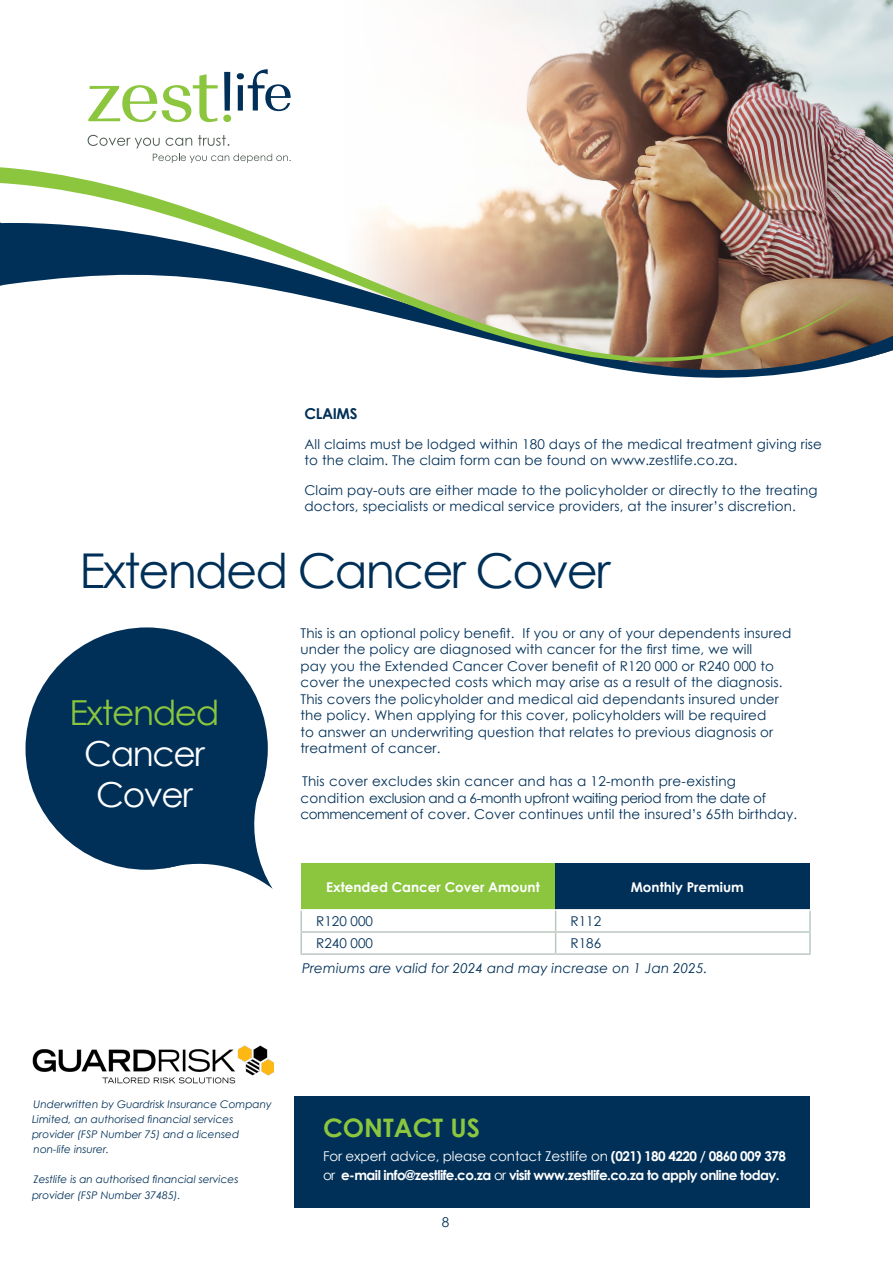
<style>
.page{position:relative;width:893px;height:1263px;background:#fff}
.page>*{position:absolute;margin:0;border:0;box-sizing:border-box;transform-origin:0 0}
.t1{font:48px "Century Gothic";letter-spacing:-.04em;color:#003058}
.t2{font:34.5px/40.7px "Century Gothic";letter-spacing:-.04em;color:#fff;text-align:center}
.Sub_Header{font:700 25.5px "Century Gothic";color:#8bc63e}
.Sub_Header-2{font:700 15px "Century Gothic";letter-spacing:-.025em;color:#003058}
.Sub_Header-3{font:13.5px/16.5px "Century Gothic";letter-spacing:.01em;color:#003058}
.Body{font:700 13.5px/19.5px "Century Gothic";letter-spacing:-.04em;color:#fff}
.t3{font:italic 13.5px "Century Gothic";letter-spacing:.01em;color:#003058}
.Body-2{font:700 13.5px "Century Gothic";color:#fff}
.Body-3{font:13.5px "Century Gothic";color:#003058}
.t4{font:italic 10.5px/15px "Century Gothic";color:#003058}
.s1{color:#8bc63e}
.s2{font-weight:400}
</style>
<div class="page">
<div style="left:301px;top:863px;width:255px;height:47px;background:#8bc63e"></div>
<div style="left:556px;top:863px;width:254px;height:47px;background:#003058"></div>
<hr style="left:300px;top:910px;width:2px;height:21px;background:#bbc9c1">
<hr style="left:809px;top:910px;width:2px;height:21px;background:#bbc9c1">
<hr style="left:300px;top:931px;width:256px;height:2px;background:#bbc9c1">
<hr style="left:300px;top:933px;width:2px;height:20px;background:#bbc9c1">
<hr style="left:556px;top:931px;width:255px;height:2px;background:#bbc9c1">
<svg style="left:301px;top:910px;width:509px;height:43px"></svg>
<hr style="left:809px;top:933px;width:2px;height:20px;background:#bbc9c1">
<hr style="left:300px;top:953px;width:256px;height:2px;background:#bbc9c1">
<hr style="left:556px;top:953px;width:255px;height:2px;background:#bbc9c1">
<hr style="left:300px;top:909px;width:256px;height:1px;background:#fff">
<hr style="left:556px;top:909px;width:255px;height:1px;background:#fff">
<svg style="left:158px;top:760px;width:115px;height:129px"></svg>
<div style="left:26px;top:627px;width:242px;height:243px;background:#003058;border-radius:50%"></div>
<div style="left:295px;top:1096px;width:515px;height:112px;background:#003058"></div>
<img style="left:32px;top:1045px;width:242px;height:39px">
<img style="left:476px;top:0;width:417px;height:164px">
<img style="left:0;top:164px;width:893px;height:214px">
<svg style="left:224px;top:72px;width:6px;height:39px"></svg>
<svg style="left:237px;top:69px;width:54px;height:42px"></svg>
<svg style="left:88px;top:74px;width:130px;height:48px"></svg>
<div style="left:223px;top:115px;width:8px;height:7px;background:#8bc63e;border-radius:50%"></div>
<svg style="left:88px;top:135px;width:203px;height:28px"></svg>
<p class="Sub_Header-2" style="left:304px;top:403px;width:55px">CLAIMS</p>
<p class="Sub_Header-3" style="left:304px;top:435px;width:519px">All claims must be lodged within 180 days of the medical treatment giving rise to the claim. The claim form can be found on www.zestlife.co.za.</p>
<p class="Sub_Header-3" style="left:304px;top:481px;width:515px">Claim pay-outs are either made to the policyholder or directly to the treating doctors, specialists or medical service providers, at the insurer’s discretion.</p>
<p class="t1" style="left:79px;top:537px;width:533px">Extended Cancer Cover</p>
<p class="t2" style="left:70px;top:692px;width:151px"><span class="s1">Extended<br></span>Cancer<br>Cover</p>
<p class="Sub_Header-3" style="left:300px;top:624px;width:492px">This is an optional policy benefit. If you or any of your dependents insured under the policy are diagnosed with cancer for the first time, we will<br>pay you the Extended Cancer Cover benefit of R120 000 or R240 000 to cover the unexpected costs which may arise as a result of the diagnosis.<br>This covers the policyholder and medical aid dependants insured under the policy. When applying for this cover, policyholders will be required<br>to answer an underwriting question that relates to previous diagnosis or treatment of cancer.</p>
<p class="Sub_Header-3" style="left:300px;top:773px;width:498px">This cover excludes skin cancer and has a 12-month pre-existing condition exclusion and a 6-month upfront waiting period from the date of commencement of cover. Cover continues until the insured’s 65th birthday.</p>
<p class="Body-2" style="left:326px;top:876px;width:215px">Extended Cancer Cover Amount</p>
<p class="Body-2" style="left:631px;top:876px;width:115px">Monthly Premium</p>
<p class="Body-3" style="left:316px;top:912px;width:58px">R120 000</p>
<p class="Body-3" style="left:571px;top:912px;width:32px">R112</p>
<p class="Body-3" style="left:316px;top:934px;width:58px">R240 000</p>
<p class="Body-3" style="left:571px;top:934px;width:32px">R186</p>
<p class="t3" style="left:302px;top:959px;width:407px">Premiums are valid for 2024 and may increase on 1 Jan 2025.</p>
<p class="t4" style="left:32px;top:1097px;width:241px">Underwritten by Guardrisk Insurance Company<br>Limited, an authorised financial services provider (FSP Number 75) and a licensed</p>
<p class="t4" style="left:34px;top:1142px;width:77px">non-life insurer.</p>
<p class="t4" style="left:32px;top:1172px;width:208px">Zestlife is an authorised financial services provider (FSP Number 37485).</p>
<p class="Sub_Header" style="left:323px;top:1108px;width:159px">CONTACT US</p>
<p class="Body" style="left:323px;top:1146px;width:464px"><span class="s2">For expert advice, please contact Zestlife on</span> (021) 180 4220 / 0860 009 378 <span class="s2">or</span> e-mail info@zestlife.co.za <span class="s2">or</span> visit www.zestlife.co.za to apply online today.</p>
<p class="Sub_Header-3" style="left:442px;top:1213px;width:9px">8</p>
</div>
